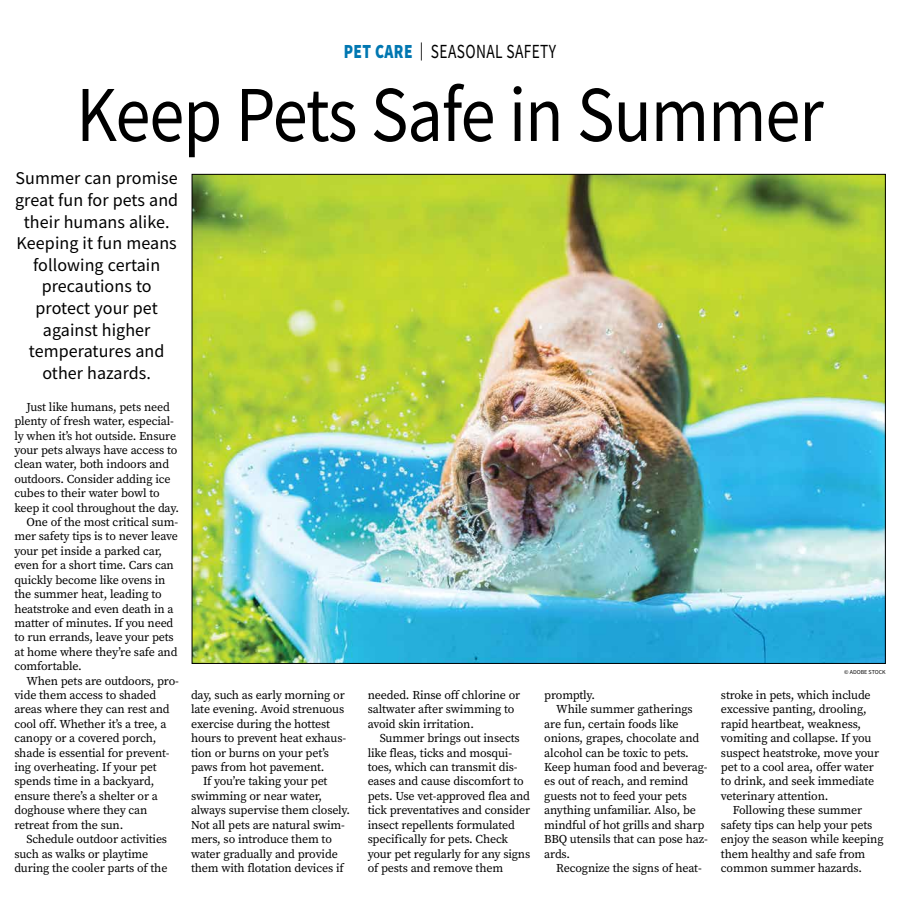
<style>
.page{position:relative;width:900px;height:908px;background:#fff}
.page>*{position:absolute;margin:0;border:0;box-sizing:border-box;transform-origin:0 0}
.t1{font:79.2px "Source Sans Pro";letter-spacing:-.015em;color:#000;scale:.89 1}
.t2{font:20px "Source Sans Pro";letter-spacing:.025em;color:#000;scale:.77 1}
.t3{font:18px/21.6px "Source Sans Pro";letter-spacing:.005em;color:#000;text-align:center}
.t4{font:12px/14.4px "Source Serif Pro";letter-spacing:-.015em;color:#000}
.t5{font:6px "Source Sans Pro";color:#000}
.s1{font-weight:900;color:#0077b1}
.s2{font-size:18px}
</style>
<div class="page">
<img style="left:194px;top:176px;width:690px;height:485px">
<h2 class="t2" style="left:344px;top:39px;width:277px"><span class="s1">PET CARE</span> <span class="s2">|</span> SEASONAL SAFETY</h2>
<h1 class="t1" style="left:76px;top:64px;width:841px">Keep Pets Safe in Summer</h1>
<h3 class="t3" style="left:15px;top:167px;width:165px">Summer can promise great fun for pets and their humans alike.<br>Keeping it fun means following certain precautions to protect your pet against higher temperatures and other hazards.</h3>
<p class="t4" style="left:26px;top:399px;width:145px">Just like humans, pets need</p>
<p class="t4" style="left:14px;top:414px;width:161px">plenty of fresh water, especial-</p>
<p class="t4" style="left:14px;top:428px;width:163px">ly when it’s hot outside. Ensure</p>
<p class="t4" style="left:14px;top:442px;width:164px">your pets always have access to</p>
<p class="t4" style="left:14px;top:457px;width:156px">clean water, both indoors and</p>
<p class="t4" style="left:14px;top:471px;width:158px">outdoors. Consider adding ice</p>
<p class="t4" style="left:14px;top:486px;width:147px">cubes to their water bowl to</p>
<p class="t4" style="left:14px;top:500px;width:166px">keep it cool throughout the day.</p>
<p class="t4" style="left:26px;top:514px;width:153px">One of the most critical sum-</p>
<p class="t4" style="left:14px;top:529px;width:165px">mer safety tips is to never leave</p>
<p class="t4" style="left:14px;top:543px;width:149px">your pet inside a parked car,</p>
<p class="t4" style="left:14px;top:558px;width:161px">even for a short time. Cars can</p>
<p class="t4" style="left:14px;top:572px;width:153px">quickly become like ovens in</p>
<p class="t4" style="left:14px;top:586px;width:149px">the summer heat, leading to</p>
<p class="t4" style="left:14px;top:601px;width:161px">heatstroke and even death in a</p>
<p class="t4" style="left:14px;top:615px;width:161px">matter of minutes. If you need</p>
<p class="t4" style="left:14px;top:630px;width:161px">to run errands, leave your pets</p>
<p class="t4" style="left:14px;top:644px;width:165px">at home where they’re safe and</p>
<p class="t4" style="left:14px;top:658px;width:69px">comfortable.</p>
<p class="t4" style="left:26px;top:673px;width:154px">When pets are outdoors, pro-</p>
<p class="t4" style="left:14px;top:687px;width:143px">vide them access to shaded</p>
<p class="t4" style="left:14px;top:702px;width:157px">areas where they can rest and</p>
<p class="t4" style="left:14px;top:716px;width:154px">cool off. Whether it’s a tree, a</p>
<p class="t4" style="left:14px;top:730px;width:144px">canopy or a covered porch,</p>
<p class="t4" style="left:14px;top:745px;width:157px">shade is essential for prevent-</p>
<p class="t4" style="left:14px;top:759px;width:144px">ing overheating. If your pet</p>
<p class="t4" style="left:14px;top:774px;width:141px">spends time in a backyard,</p>
<p class="t4" style="left:14px;top:788px;width:145px">ensure there’s a shelter or a</p>
<p class="t4" style="left:14px;top:802px;width:135px">doghouse where they can</p>
<p class="t4" style="left:14px;top:817px;width:110px">retreat from the sun.</p>
<p class="t4" style="left:26px;top:831px;width:142px">Schedule outdoor activities</p>
<p class="t4" style="left:14px;top:846px;width:135px">such as walks or playtime</p>
<p class="t4" style="left:14px;top:860px;width:155px">during the cooler parts of the</p>
<p class="t4" style="left:191px;top:687px;width:155px">day, such as early morning or</p>
<p class="t4" style="left:191px;top:702px;width:155px">late evening. Avoid strenuous</p>
<p class="t4" style="left:191px;top:716px;width:141px">exercise during the hottest</p>
<p class="t4" style="left:191px;top:730px;width:157px">hours to prevent heat exhaus-</p>
<p class="t4" style="left:191px;top:745px;width:140px">tion or burns on your pet’s</p>
<p class="t4" style="left:191px;top:759px;width:135px">paws from hot pavement.</p>
<p class="t4" style="left:203px;top:774px;width:126px">If you’re taking your pet</p>
<p class="t4" style="left:191px;top:788px;width:133px">swimming or near water,</p>
<p class="t4" style="left:191px;top:802px;width:161px">always supervise them closely.</p>
<p class="t4" style="left:191px;top:817px;width:155px">Not all pets are natural swim-</p>
<p class="t4" style="left:191px;top:831px;width:142px">mers, so introduce them to</p>
<p class="t4" style="left:191px;top:846px;width:148px">water gradually and provide</p>
<p class="t4" style="left:191px;top:860px;width:154px">them with flotation devices if</p>
<p class="t4" style="left:368px;top:687px;width:154px">needed. Rinse off chlorine or saltwater after swimming to avoid skin irritation.</p>
<p class="t4" style="left:368px;top:730px;width:164px;text-indent:12px">Summer brings out insects like fleas, ticks and mosqui&shy;toes, which can transmit dis&shy;eases and cause discomfort to pets. Use vet-approved flea and tick preventatives and consider insect repellents formulated specifically for pets. Check your pet regularly for any signs of pests and remove them</p>
<p class="t4" style="left:544px;top:687px;width:52px">promptly.</p>
<p class="t4" style="left:556px;top:702px;width:138px">While summer gatherings</p>
<p class="t4" style="left:544px;top:716px;width:136px">are fun, certain foods like</p>
<p class="t4" style="left:544px;top:730px;width:156px">onions, grapes, chocolate and</p>
<p class="t4" style="left:544px;top:745px;width:146px">alcohol can be toxic to pets.</p>
<p class="t4" style="left:544px;top:759px;width:165px">Keep human food and beverag-</p>
<p class="t4" style="left:544px;top:774px;width:146px">es out of reach, and remind</p>
<p class="t4" style="left:544px;top:788px;width:144px">guests not to feed your pets</p>
<p class="t4" style="left:544px;top:802px;width:153px">anything unfamiliar. Also, be</p>
<p class="t4" style="left:544px;top:817px;width:162px">mindful of hot grills and sharp</p>
<p class="t4" style="left:544px;top:831px;width:165px">BBQ utensils that can pose haz-</p>
<p class="t4" style="left:544px;top:846px;width:27px">ards.</p>
<p class="t4" style="left:556px;top:860px;width:147px">Recognize the signs of heat-</p>
<p class="t5" style="left:844px;top:668px;width:43px">© ADOBE STOCK</p>
<p class="t4" style="left:721px;top:687px;width:160px">stroke in pets, which include excessive panting, drooling, rapid heartbeat, weakness, vomiting and collapse. If you suspect heatstroke, move your pet to a cool area, offer water to drink, and seek immediate veterinary attention.</p>
<p class="t4" style="left:721px;top:802px;width:164px;text-indent:12px">Following these summer safety tips can help your pets enjoy the season while keeping them healthy and safe from common summer hazards.</p>
</div>
